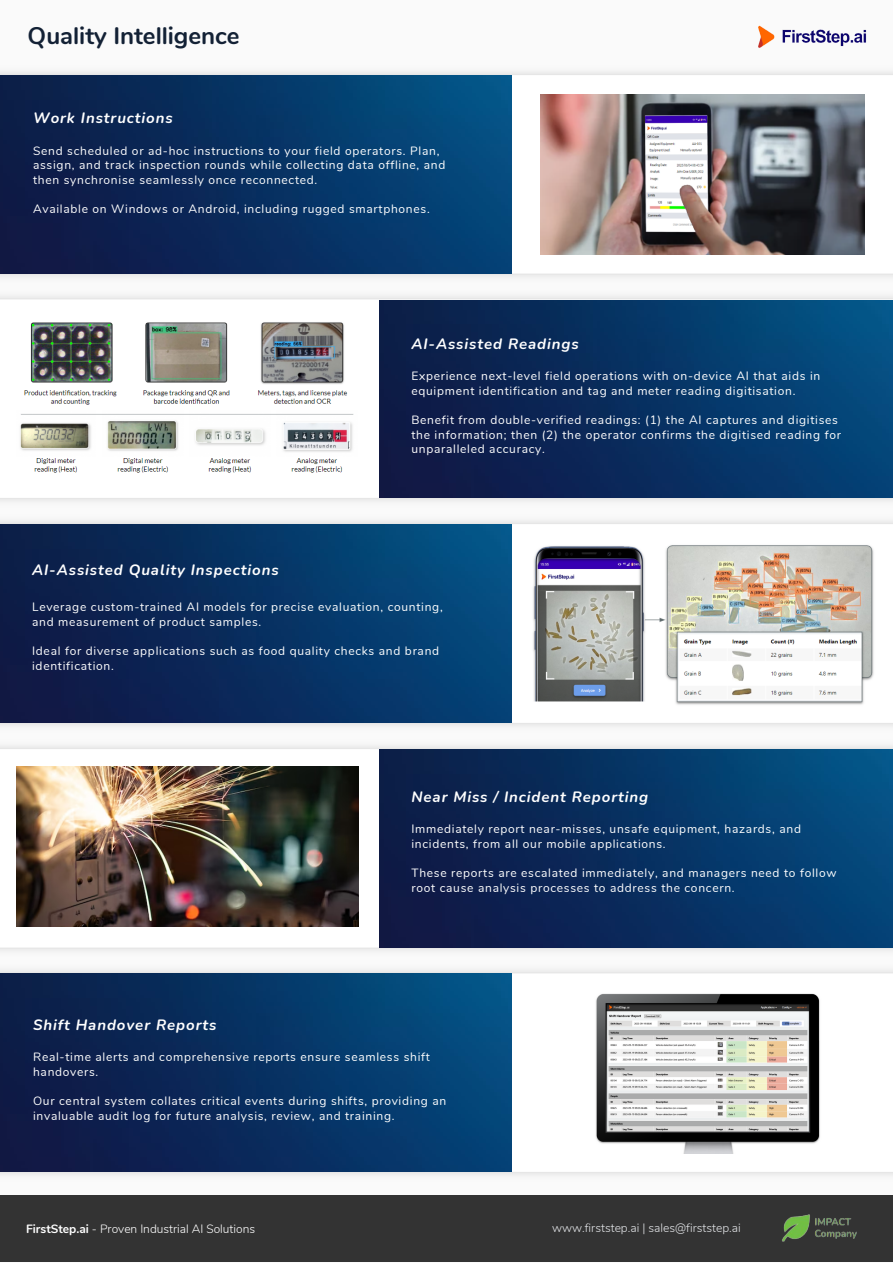
<style>
.page{position:relative;width:893px;height:1264px;background:#fff}
.page>*{position:absolute;margin:0;border:0;box-sizing:border-box;transform-origin:0 0}
.t1{font:700 24px "Nunito";color:#132135}
.t2{font:italic 700 15px "Nunito";letter-spacing:.06em;color:#fff}
.t3{font:12px/14.5px "Nunito";letter-spacing:.06em;color:#fff}
.t4{font:300 12px "Nunito";color:#fff}
.t5{font:300 12px "Nunito";color:#e2e4e7}
.s1{font-weight:700}
</style>
<div class="page">
<div style="left:0;top:0;width:892px;height:1262px;background:#fafafa"></div>
<img style="left:0;top:1153px;width:892px;height:22px">
<div style="left:0;top:995px;width:892px;height:152px;background:#fff"></div>
<img style="left:0;top:973px;width:512px;height:198px">
<img style="left:0;top:746px;width:892px;height:25px">
<img style="left:0;top:923px;width:892px;height:28px">
<div style="left:0;top:771px;width:892px;height:152px;background:#fff"></div>
<img style="left:379px;top:749px;width:513px;height:198px">
<img style="left:0;top:722px;width:892px;height:4px">
<div style="left:0;top:546px;width:892px;height:152px;background:#fff"></div>
<img style="left:0;top:524px;width:512px;height:198px">
<div style="left:0;top:322px;width:892px;height:152px;background:#fff"></div>
<img style="left:379px;top:300px;width:513px;height:198px">
<img style="left:0;top:249px;width:892px;height:28px">
<div style="left:0;top:97px;width:892px;height:152px;background:#fff"></div>
<img style="left:0;top:75px;width:512px;height:198px">
<div style="left:0;top:1195px;width:892px;height:67px;background:#333"></div>
<img style="left:782px;top:1214px;width:75px;height:28px">
<img style="left:758px;top:25px;width:109px;height:23px">
<img style="left:594px;top:992px;width:227px;height:161px">
<img style="left:540px;top:94px;width:324px;height:161px">
<img style="left:17px;top:317px;width:341px;height:163px">
<img style="left:530px;top:540px;width:348px;height:165px">
<img style="left:17px;top:767px;width:341px;height:159px">
<p class="t1" style="left:28px;top:19px;width:213px">Quality Intelligence</p>
<p class="t2" style="left:33px;top:108px;width:141px">Work Instructions</p>
<p class="t3" style="left:33px;top:143px;width:414px">Send scheduled or ad-hoc instructions to your field operators. Plan, assign, and track inspection rounds while collecting data offline, and then synchronise seamlessly once reconnected.</p>
<p class="t3" style="left:33px;top:202px;width:398px">Available on Windows or Android, including rugged smartphones.</p>
<p class="t2" style="left:411px;top:333px;width:169px">AI-Assisted Readings</p>
<p class="t3" style="left:411px;top:369px;width:410px">Experience next-level field operations with on-device AI that aids in equipment identification and tag and meter reading digitisation.</p>
<p class="t3" style="left:411px;top:413px;width:431px">Benefit from double-verified readings: (1) the AI captures and digitises the information; then (2) the operator confirms the digitised reading for unparalleled accuracy.</p>
<p class="t2" style="left:32px;top:560px;width:248px">AI-Assisted Quality Inspections</p>
<p class="t3" style="left:32px;top:600px;width:412px">Leverage custom-trained AI models for precise evaluation, counting, and measurement of product samples.</p>
<p class="t3" style="left:32px;top:644px;width:408px">Ideal for diverse applications such as food quality checks and brand identification.</p>
<p class="t2" style="left:411px;top:786px;width:238px">Near Miss / Incident Reporting</p>
<p class="t3" style="left:411px;top:822px;width:391px">Immediately report near-misses, unsafe equipment, hazards, and incidents, from all our mobile applications.</p>
<p class="t3" style="left:411px;top:865px;width:426px">These reports are escalated immediately, and managers need to follow root cause analysis processes to address the concern.</p>
<p class="t2" style="left:33px;top:1014px;width:185px">Shift Handover Reports</p>
<p class="t3" style="left:33px;top:1050px;width:398px">Real-time alerts and comprehensive reports ensure seamless shift handovers.</p>
<p class="t3" style="left:33px;top:1094px;width:414px">Our central system collates critical events during shifts, providing an invaluable audit log for future analysis, review, and training.</p>
<p class="t4" style="left:26px;top:1220px;width:230px"><span class="s1">FirstStep.ai</span> - Proven Industrial AI Solutions</p>
<p class="t5" style="left:552px;top:1219px;width:190px">www.firststep.ai | sales@firststep.ai</p>
</div>
